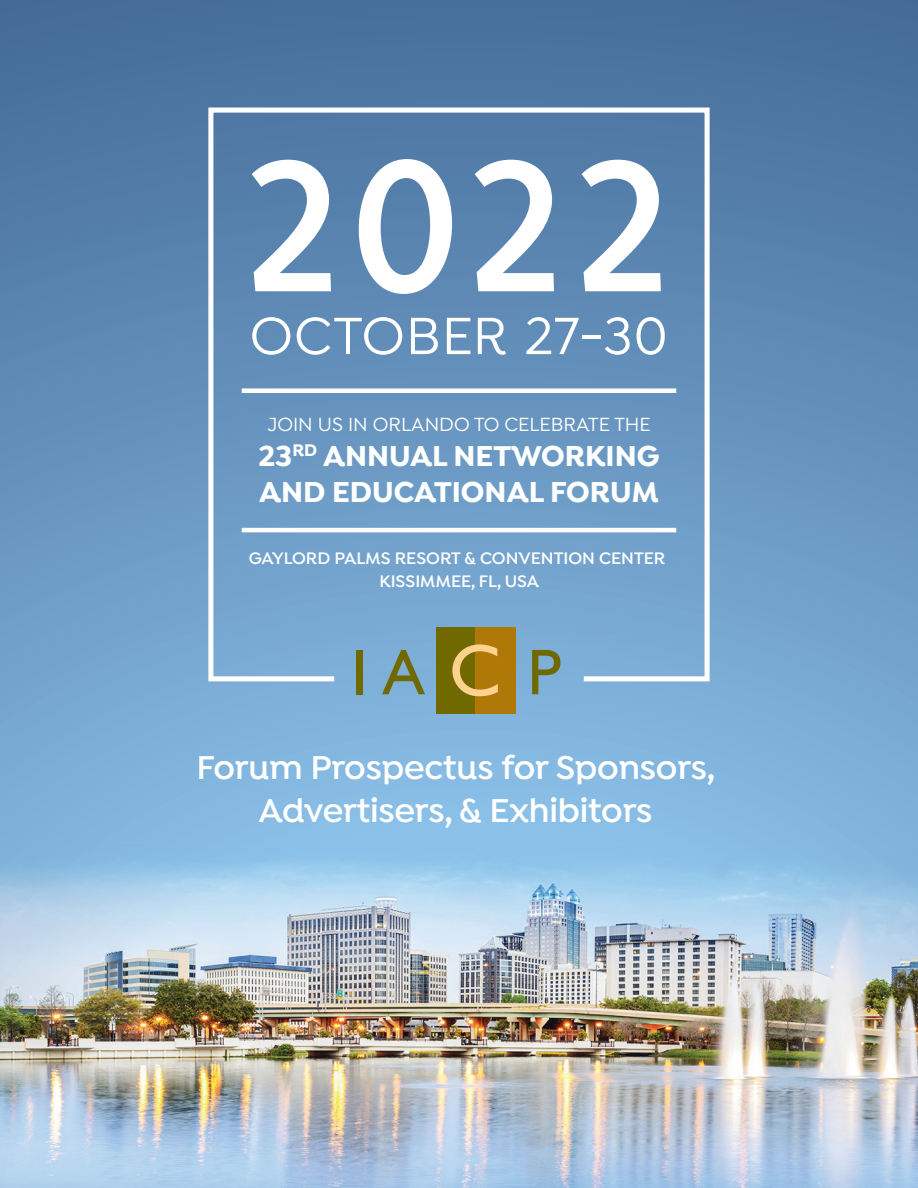
<style>
.page{position:relative;width:918px;height:1188px;background:#fff}
.page>*{position:absolute;margin:0;border:0;box-sizing:border-box;transform-origin:0 0}
.t1{font:600 193.35px "Skolar Sans Latn";color:#fff}
.t2{font:500 55.95px "Isidora";letter-spacing:.02em;color:#fff}
.t3{font:600 35.25px/42.3px "Isidora";letter-spacing:-.005em;color:#fff;text-align:center}
.t4{font:700 30.45px/35.5px "Isidora";color:#fff}
.t5{font:500 20.25px "Isidora";color:#fff}
.t6{font:600 17.85px/22.8px "Isidora";color:#fff;text-align:center}
</style>
<div class="page">
<img style="left:0;top:0;width:918px;height:1188px">
<svg style="left:206px;top:105px;width:506px;height:579px;background:#6a95be"></svg>
<div style="left:242px;top:388px;width:434px;height:5px;background:#fff"></div>
<hr style="left:242px;top:528px;width:434px;height:4px;background:#fff">
<div style="left:436px;top:627px;width:40px;height:86px;background:#706900"></div>
<div style="left:475px;top:627px;width:41px;height:86px;background:#b07807"></div>
<svg style="left:452px;top:644px;width:46px;height:52px"></svg>
<div style="left:357px;top:650px;width:6px;height:44px;background:#706900"></div>
<svg style="left:532px;top:650px;width:29px;height:44px"></svg>
<svg style="left:382px;top:650px;width:43px;height:44px;background:#789890"></svg>
<h1 class="t1" style="left:243px;top:72px;width:430px">2022</h1>
<h2 class="t2" style="left:250px;top:304px;width:419px">OCTOBER 27-30</h2>
<p class="t5" style="left:267px;top:412px;width:385px">JOIN US IN ORLANDO TO CELEBRATE THE</p>
<h3 class="t4" style="left:258px;top:439px;width:403px">23<sup>RD</sup> ANNUAL NETWORKING<br>AND EDUCATIONAL FORUM</h3>
<p class="t6" style="left:249px;top:548px;width:418px">GAYLORD PALMS RESORT &amp; CONVENTION CENTER<br>KISSIMMEE, FL, USA</p>
<h3 class="t3" style="left:197px;top:748px;width:520px">Forum Prospectus for Sponsors,<br>Advertisers, &amp; Exhibitors</h3>
</div>
